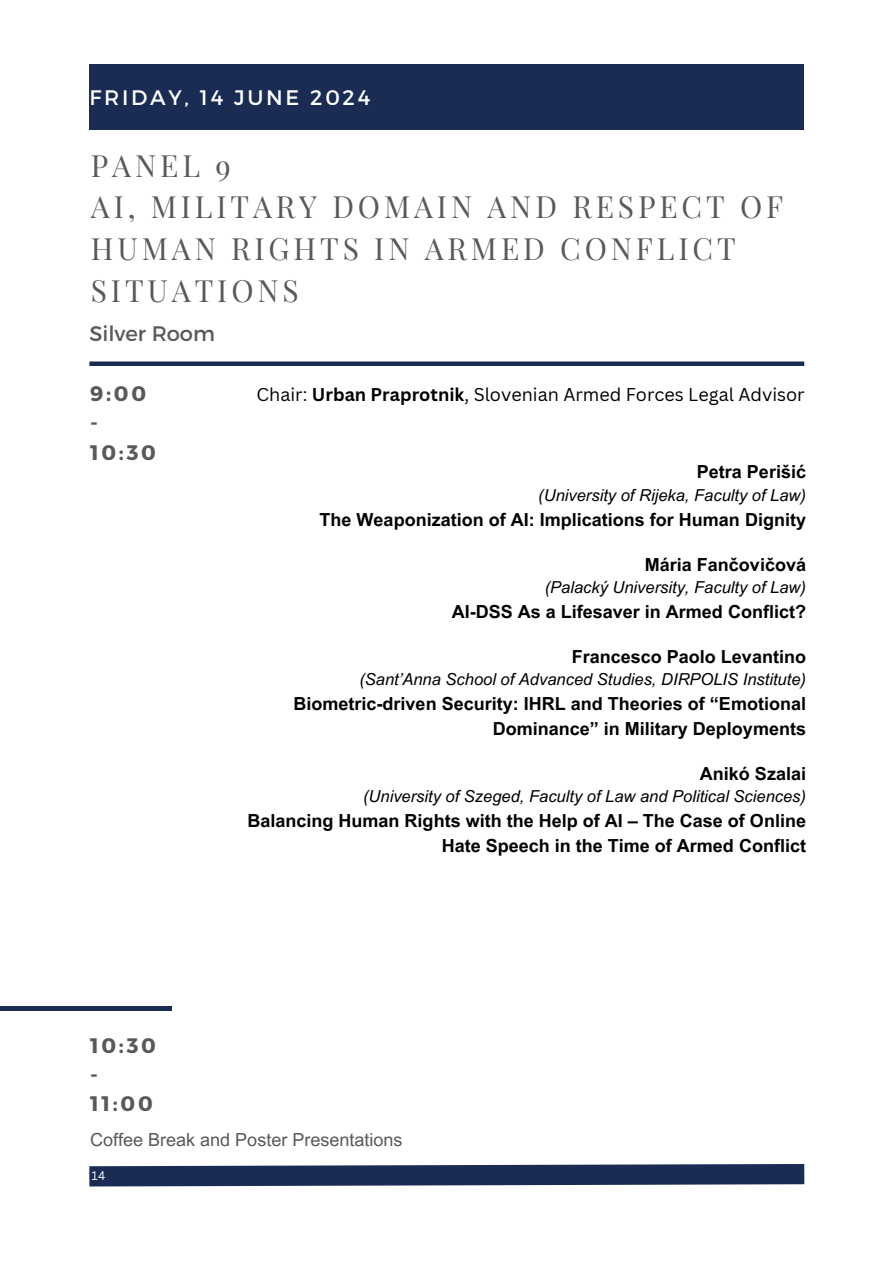
<style>
.page{position:relative;width:894px;height:1264px;background:#fff}
.page>*{position:absolute;margin:0;border:0;box-sizing:border-box;transform-origin:0 0}
.t1{font:30px/41.7px "Playfair Display";letter-spacing:.13em;color:#59595b}
.t2{font:700 21px/29.2px "Montserrat";letter-spacing:.13em;color:#59595b}
.t3{font:21px "Montserrat";letter-spacing:.13em;color:#fff}
.t4{font:21px "Montserrat";color:#59595b}
.t5{font:700 18px/24.8px "Arial MT Pro";color:#000;text-align:right}
.t6{font:18px "Canva Sans";color:#000}
.t7{font:18px "Arial MT Pro";color:#59595b}
.t8{font:italic 16.5px "Arial MT Pro";color:#000}
.t9{font:12px "Canva Sans";color:#fff}
.s1{font-weight:700}
</style>
<div class="page">
<div style="left:89px;top:64px;width:715px;height:66px;background:#1a2c54"></div>
<hr style="left:0;top:1006px;width:171px;height:4px;background:#1a2c54">
<div style="left:89px;top:361px;width:715px;height:5px;background:#1a2c54"></div>
<svg style="left:89px;top:1164px;width:716px;height:23px"></svg>
<p class="t3" style="left:89px;top:83px;width:282px">FRIDAY, 14 JUNE 2024</p>
<h3 class="t1" style="left:91px;top:143px;width:693px">PANEL 9<br>AI, MILITARY DOMAIN AND RESPECT OF<br>HUMAN RIGHTS IN ARMED CONFLICT<br>SITUATIONS</h3>
<p class="t4" style="left:89px;top:319px;width:127px">Silver Room</p>
<h1 class="t2" style="left:90px;top:378px;width:67px">9:00 -<br>10:30</h1>
<h2 class="t6" style="left:256px;top:382px;width:549px">Chair: <span class="s1">Urban Praprotnik</span>, Slovenian Armed Forces Legal Advisor</h2>
<p class="t5" style="left:696px;top:462px;width:111px">Petra Perišić</p>
<p class="t8" style="left:538px;top:489px;width:269px">(University of Rijeka, Faculty of Law)</p>
<p class="t5" style="left:319px;top:509px;width:488px">The Weaponization of AI: Implications for Human Dignity</p>
<p class="t5" style="left:644px;top:554px;width:163px">Mária Fančovičová</p>
<p class="t8" style="left:544px;top:581px;width:263px">(Palacký University, Faculty of Law)</p>
<p class="t5" style="left:451px;top:601px;width:356px">AI-DSS As a Lifesaver in Armed Conflict?</p>
<p class="t5" style="left:571px;top:646px;width:236px">Francesco Paolo Levantino</p>
<p class="t8" style="left:359px;top:673px;width:448px">(Sant’Anna School of Advanced Studies, DIRPOLIS Institute)</p>
<p class="t5" style="left:293px;top:693px;width:514px">Biometric-driven Security: IHRL and Theories of “Emotional<br>Dominance” in Military Deployments</p>
<p class="t5" style="left:699px;top:763px;width:108px">Anikó Szalai</p>
<p class="t8" style="left:363px;top:790px;width:444px">(University of Szeged, Faculty of Law and Political Sciences)</p>
<p class="t5" style="left:247px;top:810px;width:560px">Balancing Human Rights with the Help of AI – The Case of Online<br>Hate Speech in the Time of Armed Conflict</p>
<h2 class="t2" style="left:90px;top:1029px;width:67px">10:30 -<br>11:00</h2>
<h4 class="t7" style="left:90px;top:1132px;width:314px">Coffee Break and Poster Presentations</h4>
<p class="t9" style="left:92px;top:1167px;width:15px">14</p>
</div>
